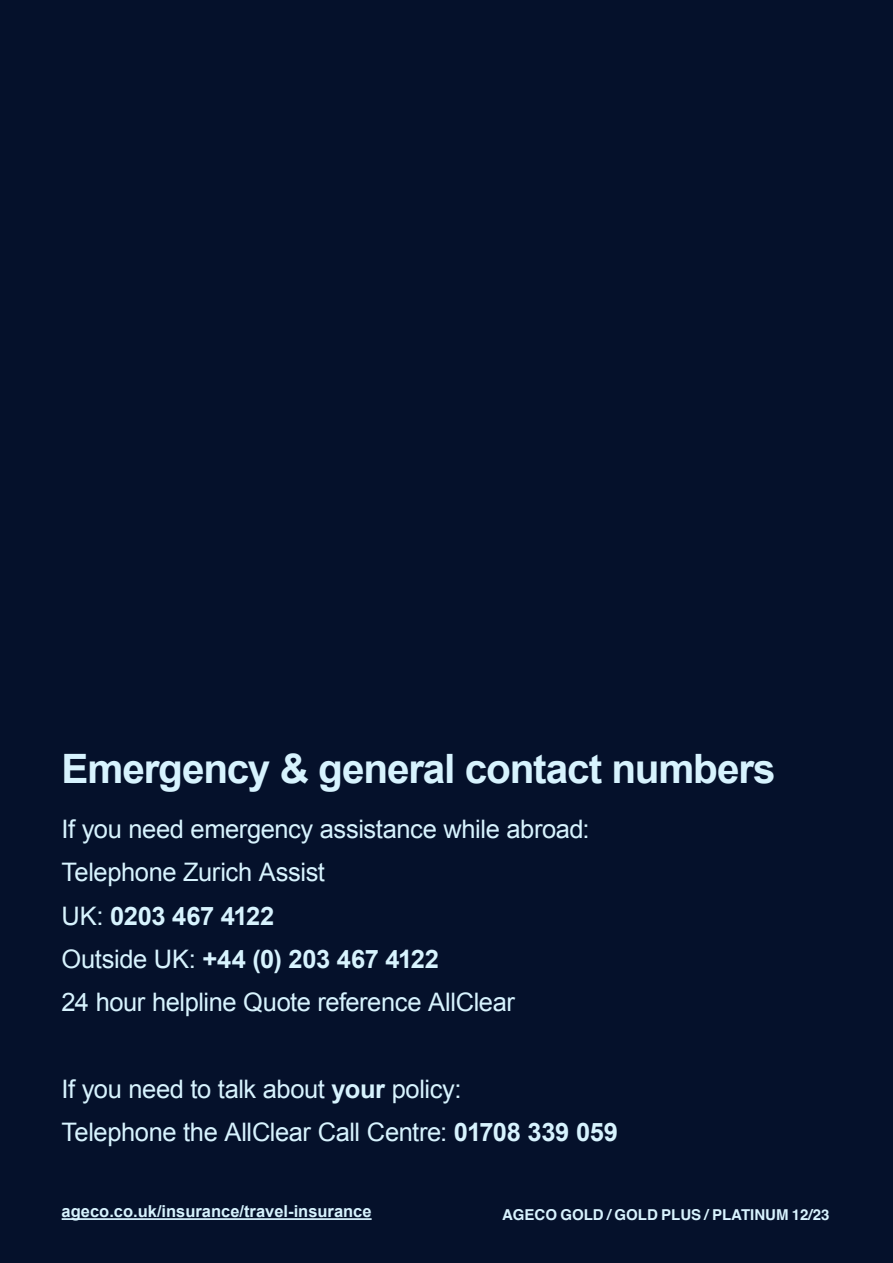
<style>
.page{position:relative;width:893px;height:1263px;background:#05112b}
.page>*{position:absolute;margin:0;border:0;box-sizing:border-box;transform-origin:0 0}
.Main_Text{font:700 40.5px "Arial";letter-spacing:-.03em;color:#d7f3fe}
.Main_Text-2{font:25.5px "Arial";letter-spacing:-.015em;color:#d7f3fe}
.Main_Text-3{font:700 25.5px "Arial";letter-spacing:-.015em;color:#d7f3fe}
.Main_Text-4{font:700 16.5px "Arial";color:#d7f3fe}
.t1{font:700 15px "Helvetica";color:#d8f3fe}
.s1{font-weight:400}
.s2{font-weight:700}
</style>
<div class="page">
<hr style="left:62px;top:1218px;width:310px;height:2px;background:#d7f3fe">
<p class="Main_Text" style="left:62px;top:742px;width:716px">Emergency &amp; general contact numbers</p>
<p class="Main_Text-2" style="left:62px;top:812px;width:530px">If you need emergency assistance while abroad:</p>
<p class="Main_Text-2" style="left:62px;top:855px;width:265px">Telephone Zurich Assist</p>
<p class="Main_Text-3" style="left:62px;top:899px;width:214px"><span class="s1">UK:</span> 0203 467 4122</p>
<p class="Main_Text-3" style="left:62px;top:942px;width:379px"><span class="s1">Outside UK:</span> +44 (0) 203 467 4122</p>
<p class="Main_Text-2" style="left:62px;top:986px;width:455px">24 hour helpline Quote reference AllClear</p>
<p class="Main_Text-2" style="left:62px;top:1072px;width:401px">If you need to talk about <span class="s2">your</span> policy:</p>
<p class="Main_Text-2" style="left:62px;top:1116px;width:558px">Telephone the AllClear Call Centre: <span class="s2">01708 339 059</span></p>
<p class="Main_Text-4" style="left:62px;top:1201px;width:311px">ageco.co.uk/insurance/travel-insurance</p>
<p class="t1" style="left:502px;top:1206px;width:329px">AGECO GOLD / GOLD PLUS / PLATINUM 12/23</p>
</div>
